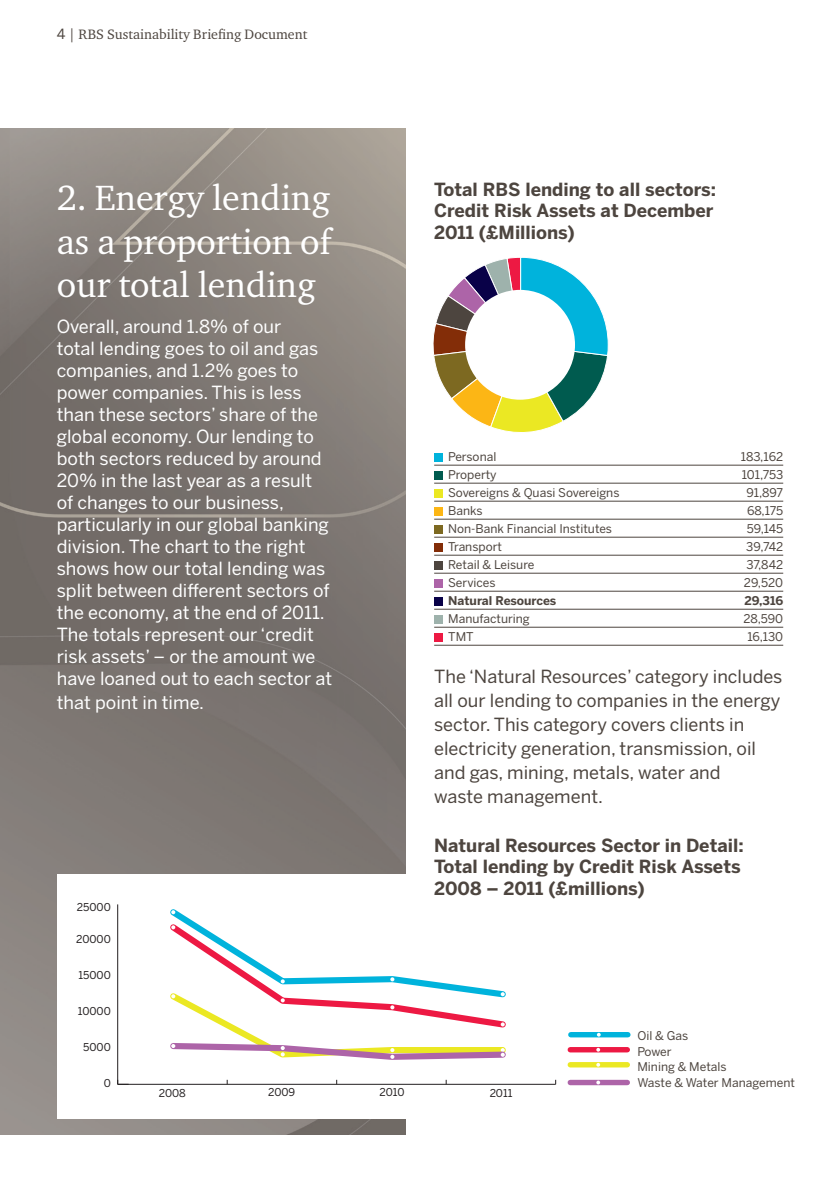
<style>
.page{position:relative;width:840px;height:1191px;background:#fff}
.page>*{position:absolute;margin:0;border:0;box-sizing:border-box;transform-origin:0 0}
.Main_Title{font:36px/43.2px "Charter ITC";color:#fff;text-align:justify}
.White_body_text{font:18px/22px "Benton Sans";color:#fff}
.Body_Copy{font:18px/24px "Benton Sans";color:#4d453f}
.Subtitles{font:700 18px/21.6px "Benton Sans";color:#4d453f}
.t1{font:14px "Charter ITC";color:#4d453f}
.t2{font:12px "Benton Sans";color:#4d453f}
.t3{font:700 12px "Benton Sans";color:#4d453f}
.t4{font:10.8px "Benton Sans";color:#231f20}
.s1{font-family:"Benton Sans"}
</style>
<div class="page">
<img style="left:0;top:128px;width:405px;height:1006px">
<svg style="left:433px;top:257px;width:175px;height:176px"></svg>
<div style="left:465px;top:290px;width:109px;height:110px;background:#fff;border-radius:50%"></div>
<hr style="left:434px;top:465px;width:348px;height:1px;background:#4d453f">
<hr style="left:434px;top:483px;width:348px;height:1px;background:#4d453f">
<hr style="left:434px;top:501px;width:348px;height:1px;background:#4d453f">
<hr style="left:434px;top:519px;width:348px;height:1px;background:#4d453f">
<hr style="left:434px;top:537px;width:348px;height:1px;background:#4d453f">
<hr style="left:434px;top:555px;width:348px;height:1px;background:#4d453f">
<hr style="left:434px;top:573px;width:348px;height:1px;background:#4d453f">
<hr style="left:434px;top:591px;width:348px;height:1px;background:#4d453f">
<hr style="left:434px;top:609px;width:348px;height:1px;background:#4d453f">
<hr style="left:434px;top:627px;width:348px;height:1px;background:#4d453f">
<hr style="left:434px;top:645px;width:348px;height:1px;background:#4d453f">
<div style="left:57px;top:874px;width:504px;height:244px;background:#fff"></div>
<hr style="left:118px;top:1084px;width:437px;height:1px;background:#231f20">
<hr style="left:117px;top:904px;width:1px;height:180px;background:#231f20">
<svg style="left:117px;top:1079px;width:12px;height:6px"></svg>
<svg style="left:170px;top:909px;width:336px;height:151px"></svg>
<div style="left:570px;top:1032px;width:57px;height:5px;background:#00b3dc"></div>
<svg style="left:596px;top:1032px;width:4px;height:4px"></svg>
<div style="left:570px;top:1047px;width:57px;height:5px;background:#ed1943"></div>
<div style="left:570px;top:1062px;width:57px;height:5px;background:#ebe823"></div>
<svg style="left:596px;top:1062px;width:3px;height:4px"></svg>
<div style="left:570px;top:1079px;width:57px;height:6px;background:#ad64a8"></div>
<div style="left:434px;top:471px;width:9px;height:9px;background:#005b4f"></div>
<div style="left:434px;top:453px;width:9px;height:9px;background:#00b3dc"></div>
<div style="left:434px;top:489px;width:9px;height:9px;background:#ebe823"></div>
<div style="left:434px;top:507px;width:9px;height:9px;background:#fcb615"></div>
<div style="left:434px;top:525px;width:9px;height:9px;background:#7d6921"></div>
<div style="left:434px;top:543px;width:9px;height:9px;background:#832d08"></div>
<div style="left:434px;top:561px;width:9px;height:9px;background:#4d453f"></div>
<div style="left:434px;top:579px;width:9px;height:9px;background:#ad64a8"></div>
<div style="left:434px;top:597px;width:9px;height:9px;background:#090148"></div>
<div style="left:434px;top:615px;width:9px;height:9px;background:#9eb2ac"></div>
<div style="left:434px;top:633px;width:9px;height:9px;background:#ed1943"></div>
<p class="t1" style="left:57px;top:25px;width:252px"><span class="s1">4</span> | RBS Sustainability Briefing Document</p>
<p class="Main_Title" style="left:57px;top:176px;width:276px">2. Energy lending as a proportion of our total lending</p>
<p class="White_body_text" style="left:57px;top:315px;width:277px">Overall, around 1.8% of our<br>total lending goes to oil and gas companies, and 1.2% goes to power companies. This is less than these sectors’ share of the global economy. Our lending to both sectors reduced by around<br>20% in the last year as a result of changes to our business, particularly in our global banking division. The chart to the right shows how our total lending was split between different sectors of the economy, at the end of 2011.<br>The totals represent our ‘credit risk assets’ – or the amount we have loaned out to each sector at</p>
<p class="White_body_text" style="left:57px;top:691px;width:149px">that point in time.</p>
<p class="t4" style="left:77px;top:900px;width:36px">25000</p>
<p class="t4" style="left:76px;top:933px;width:36px">20000</p>
<p class="t4" style="left:78px;top:969px;width:34px">15000</p>
<p class="t4" style="left:78px;top:1005px;width:35px">10000</p>
<p class="Subtitles" style="left:434px;top:178px;width:283px">Total RBS lending to all sectors:<br>Credit Risk Assets at December<br>2011 (£Millions)</p>
<p class="t2" style="left:448px;top:449px;width:50px">Personal</p>
<p class="t2" style="left:740px;top:449px;width:44px">183,162</p>
<p class="t2" style="left:448px;top:467px;width:50px">Property</p>
<p class="t2" style="left:741px;top:467px;width:43px">101,753</p>
<p class="t2" style="left:448px;top:485px;width:173px">Sovereigns &amp; Quasi Sovereigns</p>
<p class="t2" style="left:746px;top:485px;width:38px">91,897</p>
<p class="t2" style="left:448px;top:503px;width:36px">Banks</p>
<p class="t2" style="left:746px;top:503px;width:38px">68,175</p>
<p class="t2" style="left:448px;top:521px;width:165px">Non-Bank Financial Institutes</p>
<p class="t2" style="left:746px;top:521px;width:38px">59,145</p>
<p class="t2" style="left:448px;top:539px;width:55px">Transport</p>
<p class="t2" style="left:745px;top:539px;width:38px">39,742</p>
<p class="t2" style="left:448px;top:557px;width:88px">Retail &amp; Leisure</p>
<p class="t2" style="left:746px;top:557px;width:38px">37,842</p>
<p class="t2" style="left:448px;top:575px;width:49px">Services</p>
<p class="t2" style="left:743px;top:575px;width:41px">29,520</p>
<p class="t3" style="left:448px;top:593px;width:109px">Natural Resources</p>
<p class="t3" style="left:744px;top:593px;width:40px">29,316</p>
<p class="t2" style="left:448px;top:611px;width:83px">Manufacturing</p>
<p class="t2" style="left:743px;top:611px;width:41px">28,590</p>
<p class="t2" style="left:448px;top:629px;width:27px">TMT</p>
<p class="t2" style="left:747px;top:629px;width:37px">16,130</p>
<p class="Body_Copy" style="left:434px;top:664px;width:349px">The ‘Natural Resources’ category includes all our lending to companies in the energy sector. This category covers clients in electricity generation, transmission, oil and gas, mining, metals, water and<br>waste management.</p>
<p class="Subtitles" style="left:434px;top:834px;width:311px">Natural Resources Sector in Detail:<br>Total lending by Credit Risk Assets<br>2008 – 2011 (£millions)</p>
<p class="t4" style="left:83px;top:1041px;width:29px">5000</p>
<p class="t4" style="left:104px;top:1077px;width:9px">0</p>
<p class="t4" style="left:159px;top:1086px;width:29px">2008</p>
<p class="t4" style="left:268px;top:1086px;width:29px">2009</p>
<p class="t4" style="left:379px;top:1085px;width:27px">2010</p>
<p class="t4" style="left:489px;top:1086px;width:24px">2011</p>
<p class="t2" style="left:637px;top:1028px;width:52px">Oil &amp; Gas</p>
<p class="t2" style="left:637px;top:1044px;width:36px">Power</p>
<p class="t2" style="left:637px;top:1059px;width:91px">Mining &amp; Metals</p>
<p class="t2" style="left:637px;top:1075px;width:159px">Waste &amp; Water Management</p>
</div>
